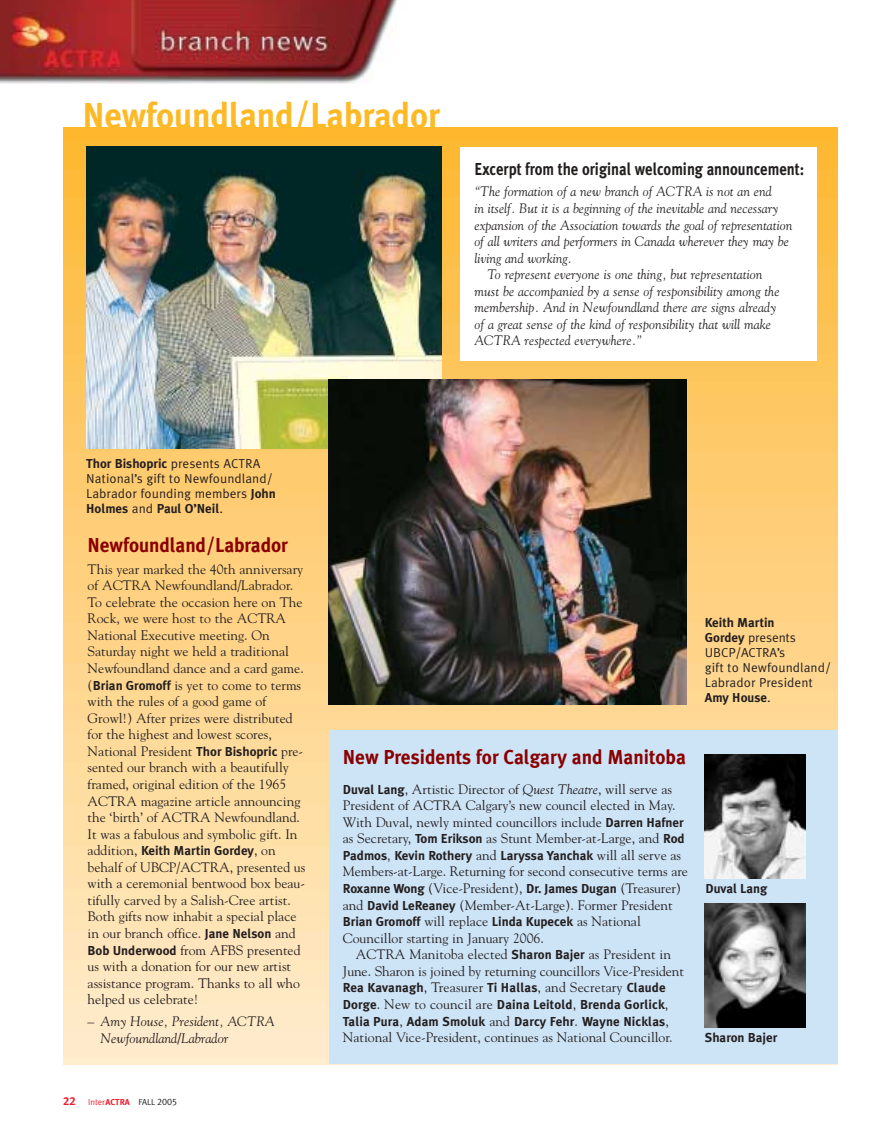
<style>
.page{position:relative;width:881px;height:1142px;background:#fff}
.page>*{position:absolute;margin:0;border:0;box-sizing:border-box;transform-origin:0 0}
.t1{font:700 36px "Meta Plus";letter-spacing:-.005em;color:#fdb926;scale:.95 1}
.t2{font:700 20.1px "Meta Plus";color:#8a0000;scale:.95 1}
.t3{font:700 17.25px "Meta Plus";color:#231f1f;scale:.85 1}
.t4{font:13.65px/16.5px "Goudy";color:#231f1f}
.t5{font:italic 13.65px/16.5px "Goudy";letter-spacing:.005em;color:#231f1f}
.t6{font:700 12.9px/16.5px "Meta Plus";color:#231f1f}
.t7{font:12.9px/15.1px "Meta Korrespondenz";color:#231f1f}
.t8{font:8.7px "Meta Plus Normal";color:#ee1b2d}
.s1{font-family:"Meta Korrespondenz";font-weight:400}
.s2{font-family:"Meta Plus";font-weight:700}
.s3{font-family:"Meta Plus";font-weight:700;font-size:12.9px}
.s4{font-family:"Goudy";font-weight:400;font-size:13.65px}
.s5{font-family:"Meta Plus Bold Caps";font-size:11.55px}
.s6{font-family:"Meta Plus Normal Caps";color:#231f1f}
.s7{font-family:"Meta Plus Normal Caps";font-size:9.3px;color:#231f1f}
.s8{font-style:italic}
</style>
<div class="page">
<img style="left:0;top:0;width:838px;height:1065px">
<h1 class="t1" style="left:82px;top:101px;width:378px">Newfoundland/Labrador</h1>
<p class="t3" style="left:474px;top:162px;width:389px">Excerpt from the original welcoming announcement:</p>
<p class="t5" style="left:474px;top:184px;width:299px">“The formation of a new branch of ACTRA is not an end</p>
<p class="t5" style="left:474px;top:201px;width:305px">in itself. But it is a beginning of the inevitable and necessary</p>
<p class="t5" style="left:474px;top:218px;width:319px">expansion of the Association towards the goal of representation</p>
<p class="t5" style="left:474px;top:234px;width:316px">of all writers and performers in Canada wherever they may be</p>
<p class="t5" style="left:474px;top:251px;width:99px">living and working.</p>
<p class="t5" style="left:487px;top:267px;width:276px">To represent everyone is one thing, but representation</p>
<p class="t5" style="left:474px;top:284px;width:306px">must be accompanied by a sense of responsibility among the</p>
<p class="t5" style="left:474px;top:300px;width:303px">membership. And in Newfoundland there are signs already</p>
<p class="t5" style="left:474px;top:317px;width:298px">of a great sense of the kind of responsibility that will make</p>
<p class="t5" style="left:474px;top:333px;width:169px">ACTRA respected everywhere.”</p>
<p class="t6" style="left:86px;top:456px;width:176px">Thor Bishopric <span class="s1">presents ACTRA</span></p>
<p class="t7" style="left:86px;top:472px;width:191px">National’s gift to Newfoundland/<br>Labrador founding members <span class="s2">John</span></p>
<p class="t6" style="left:86px;top:501px;width:138px">Holmes <span class="s1">and</span> Paul O’Neil<span class="s1">.</span></p>
<h2 class="t2" style="left:88px;top:537px;width:212px">Newfoundland/Labrador</h2>
<p class="t4" style="left:88px;top:562px;width:217px">This year marked the 40th anniversary of ACTRA Newfoundland/Labrador.<br>To celebrate the occasion here on The Rock, we were host to the ACTRA National Executive meeting. On Saturday night we held a traditional Newfoundland dance and a card game. (<span class="s3">Brian Gromoff</span> is yet to come to terms with the rules of a good game of Growl!) After prizes were distributed for the highest and lowest scores, National President <span class="s3">Thor Bishopric</span> pre&shy;sented our branch with a beautifully framed, original edition of the 1965<br>ACTRA magazine article announcing the ‘birth’ of ACTRA Newfoundland.<br>It was a fabulous and symbolic gift. In</p>
<p class="t6" style="left:88px;top:843px;width:189px"><span class="s4">addition,</span> Keith Martin Gordey<span class="s4">, on</span></p>
<p class="t4" style="left:88px;top:860px;width:219px">behalf of UBCP/ACTRA, presented us with a ceremonial bentwood box beau&shy;tifully carved by a Salish-Cree artist.<br>Both gifts now inhabit a special place in our branch office. <span class="s3">Jane Nelson</span> and <span class="s3">Bob Underwood</span> from AFBS presented us with a donation for our new artist assistance program. Thanks to all who helped us celebrate!</p>
<p class="t5" style="left:101px;top:1014px;width:175px;text-indent:-13px">– Amy House, President, ACTRA<br>Newfoundland/Labrador</p>
<p class="t8" style="left:63px;top:1099px;width:115px"><span class="s5">22</span> Inter<span class="s2">ACTRA</span> <span class="s6">FALL</span> <span class="s7">2005</span></p>
<p class="t6" style="left:704px;top:615px;width:71px">Keith Martin</p>
<p class="t7" style="left:704px;top:631px;width:128px"><span class="s2">Gordey</span> presents<br>UBCP/ACTRA’s<br>gift to Newfoundland/<br>Labrador President</p>
<p class="t6" style="left:704px;top:690px;width:67px">Amy House<span class="s1">.</span></p>
<h2 class="t2" style="left:343px;top:749px;width:362px">New Presidents for Calgary and Manitoba</h2>
<p class="t4" style="left:343px;top:782px;width:343px"><span class="s3">Duval Lang</span>, Artistic Director of <span class="s8">Quest Theatre</span>, will serve as President of ACTRA Calgary’s new council elected in May.<br>With Duval, newly minted councillors include <span class="s3">Darren Hafner </span>as Secretary, <span class="s3">Tom Erikson</span> as Stunt Member-at-Large, and <span class="s3">Rod</span></p>
<p class="t6" style="left:343px;top:848px;width:339px">Padmos<span class="s4">,</span> Kevin Rothery <span class="s4">and</span> Laryssa Yanchak <span class="s4">will all serve as</span></p>
<p class="t4" style="left:343px;top:864px;width:346px">Members-at-Large. Returning for second consecutive terms are<br><span class="s3">Roxanne Wong</span> (Vice-President), <span class="s3">Dr. James Dugan</span> (Treasurer) and <span class="s3">David LeReaney</span> (Member-At-Large). Former President</p>
<p class="t6" style="left:343px;top:914px;width:299px">Brian Gromoff <span class="s4">will replace</span> Linda Kupecek <span class="s4">as National</span></p>
<p class="t4" style="left:343px;top:931px;width:202px">Councillor starting in January 2006.</p>
<p class="t4" style="left:356px;top:947px;width:316px">ACTRA Manitoba elected <span class="s3">Sharon Bajer</span> as President in</p>
<p class="t4" style="left:343px;top:964px;width:342px">June. Sharon is joined by returning councillors Vice-President</p>
<p class="t6" style="left:343px;top:980px;width:327px">Rea Kavanagh<span class="s4">, Treasurer</span> Ti Hallas<span class="s4">, and Secretary</span> Claude<br>Dorge<span class="s4">. New to council are</span> Daina Leitold<span class="s4">,</span> Brenda Gorlick<span class="s4">,<br></span>Talia Pura<span class="s4">,</span> Adam Smoluk <span class="s4">and</span> Darcy Fehr<span class="s4">.</span> Wayne Nicklas<span class="s4">,</span></p>
<p class="t4" style="left:343px;top:1030px;width:331px">National Vice-President, continues as National Councillor.</p>
<p class="t6" style="left:705px;top:881px;width:63px">Duval Lang</p>
<p class="t6" style="left:704px;top:1030px;width:74px">Sharon Bajer</p>
</div>
